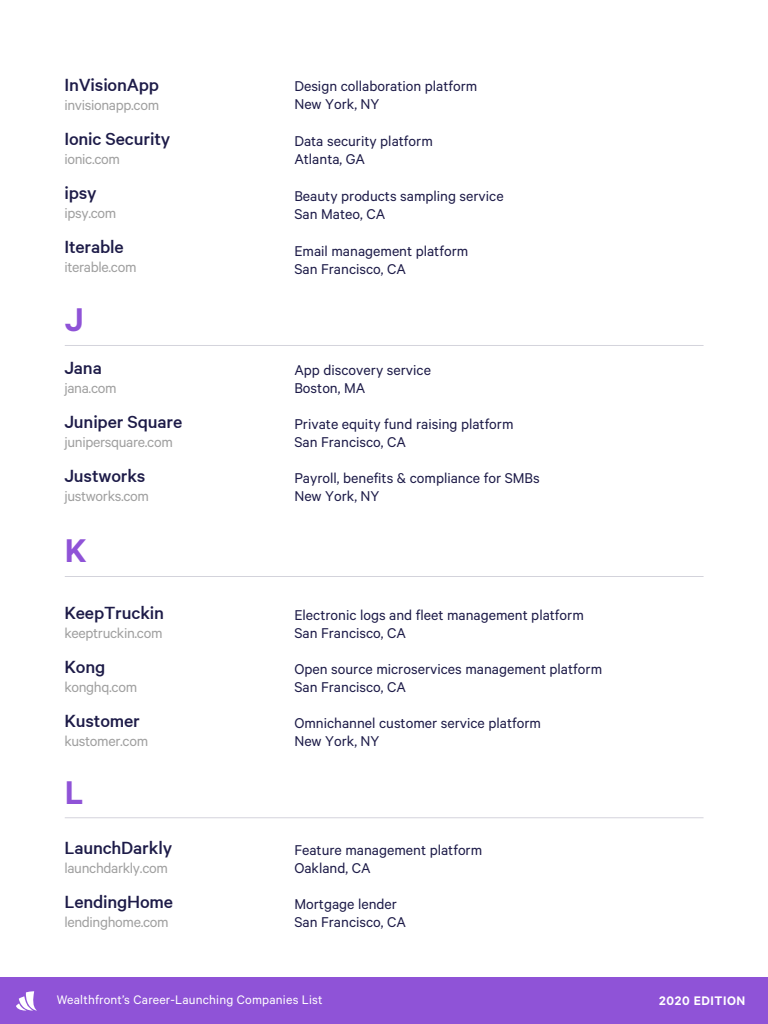
<style>
.page{position:relative;width:768px;height:1024px;background:#fff}
.page>*{position:absolute;margin:0;border:0;box-sizing:border-box;transform-origin:0 0}
.t1{font:600 37px "Calibre";color:#8f53d7}
.t2{font:500 20px "Calibre";letter-spacing:-.01em;color:#1d1b48}
.t3{font:16px/18px "Calibre";color:#1d1b48}
.t4{font:16px "Calibre";letter-spacing:-.02em;color:#a0a0a0}
.t5{font:14px "Calibre";letter-spacing:.015em;color:#fff}
.t6{font:600 14px "Calibre";letter-spacing:.04em;color:#fff}
</style>
<div class="page">
<div style="left:0;top:978px;width:768px;height:46px;background:#8f53d7"></div>
<svg style="left:16px;top:991px;width:21px;height:20px"></svg>
<hr style="left:65px;top:345px;width:639px;height:1px;background:#1d1b48">
<hr style="left:65px;top:576px;width:639px;height:1px;background:#1d1b48">
<hr style="left:65px;top:817px;width:639px;height:1px;background:#1d1b48">
<p class="t2" style="left:64px;top:73px;width:96px">InVisionApp</p>
<p class="t4" style="left:64px;top:95px;width:96px">invisionapp.com</p>
<p class="t2" style="left:64px;top:127px;width:107px">Ionic Security</p>
<p class="t4" style="left:64px;top:150px;width:57px">ionic.com</p>
<p class="t2" style="left:64px;top:181px;width:34px">ipsy</p>
<p class="t4" style="left:64px;top:204px;width:53px">ipsy.com</p>
<p class="t2" style="left:64px;top:235px;width:61px">Iterable</p>
<p class="t4" style="left:64px;top:258px;width:74px">iterable.com</p>
<h1 class="t1" style="left:65px;top:298px;width:20px">J</h1>
<p class="t2" style="left:64px;top:356px;width:39px">Jana</p>
<p class="t4" style="left:64px;top:379px;width:54px">jana.com</p>
<p class="t2" style="left:64px;top:410px;width:120px">Juniper Square</p>
<p class="t4" style="left:64px;top:433px;width:110px">junipersquare.com</p>
<p class="t2" style="left:64px;top:464px;width:83px">Justworks</p>
<p class="t4" style="left:64px;top:487px;width:86px">justworks.com</p>
<h1 class="t1" style="left:65px;top:529px;width:23px">K</h1>
<p class="t2" style="left:64px;top:601px;width:101px">KeepTruckin</p>
<p class="t4" style="left:64px;top:624px;width:100px">keeptruckin.com</p>
<p class="t2" style="left:64px;top:655px;width:42px">Kong</p>
<p class="t4" style="left:64px;top:678px;width:74px">konghq.com</p>
<p class="t2" style="left:64px;top:709px;width:77px">Kustomer</p>
<p class="t4" style="left:64px;top:732px;width:85px">kustomer.com</p>
<h1 class="t1" style="left:65px;top:770px;width:20px">L</h1>
<p class="t2" style="left:64px;top:836px;width:109px">LaunchDarkly</p>
<p class="t4" style="left:64px;top:859px;width:105px">launchdarkly.com</p>
<p class="t2" style="left:64px;top:890px;width:110px">LendingHome</p>
<p class="t4" style="left:64px;top:913px;width:106px">lendinghome.com</p>
<p class="t3" style="left:294px;top:77px;width:184px">Design collaboration platform<br>New York, NY</p>
<p class="t3" style="left:294px;top:132px;width:140px">Data security platform<br>Atlanta, GA</p>
<p class="t3" style="left:294px;top:187px;width:211px">Beauty products sampling service<br>San Mateo, CA</p>
<p class="t3" style="left:294px;top:242px;width:175px">Email management platform<br>San Francisco, CA</p>
<p class="t3" style="left:294px;top:360px;width:138px">App discovery service<br>Boston, MA</p>
<p class="t3" style="left:294px;top:414px;width:221px">Private equity fund raising platform<br>San Francisco, CA</p>
<p class="t3" style="left:294px;top:468px;width:247px">Payroll, benefits &amp; compliance for SMBs<br>New York, NY</p>
<p class="t3" style="left:294px;top:605px;width:291px">Electronic logs and fleet management platform<br>San Francisco, CA</p>
<p class="t3" style="left:294px;top:659px;width:309px">Open source microservices management platform<br>San Francisco, CA</p>
<p class="t3" style="left:294px;top:713px;width:248px">Omnichannel customer service platform<br>New York, NY</p>
<p class="t3" style="left:294px;top:840px;width:189px">Feature management platform<br>Oakland, CA</p>
<p class="t3" style="left:294px;top:894px;width:113px">Mortgage lender<br>San Francisco, CA</p>
<p class="t5" style="left:57px;top:992px;width:267px">Wealthfront’s Career-Launching Companies List</p>
<p class="t6" style="left:659px;top:992px;width:88px">2020 EDITION</p>
</div>
